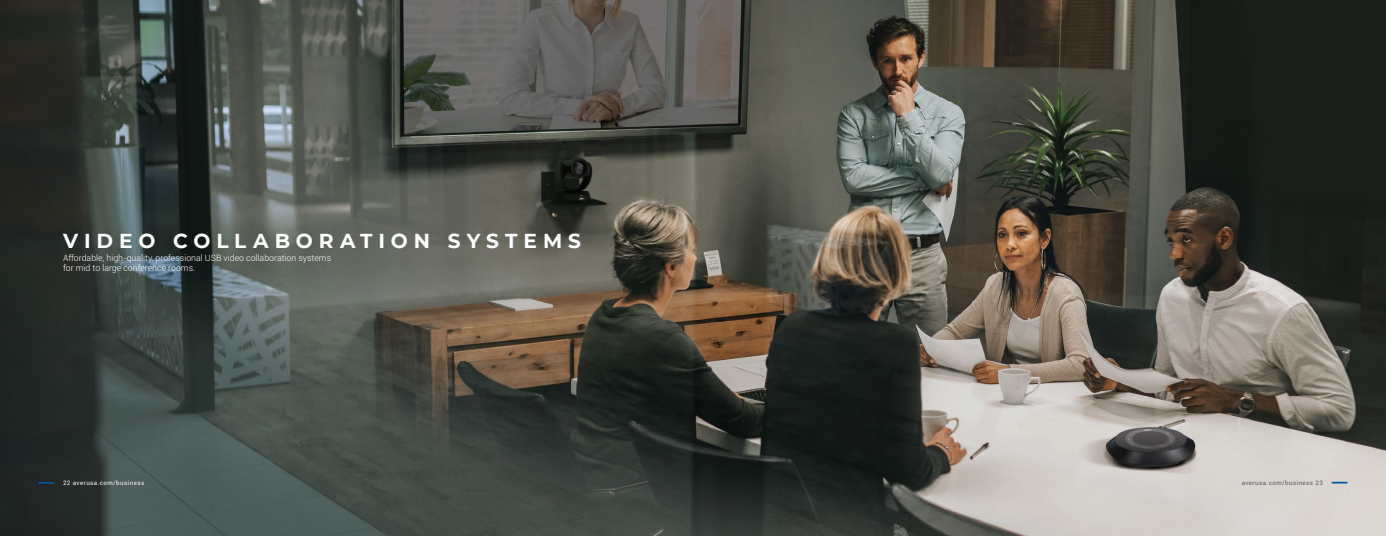
<style>
.page{position:relative;width:1386px;height:536px;background:#fff}
.page>*{position:absolute;margin:0;border:0;box-sizing:border-box;transform-origin:0 0}
.t1{font:700 20.12px "Montserrat";letter-spacing:.295em;color:#fff}
.t2{font:300 8.75px/10.5px "Roboto";color:#fff}
.t3{font:6.12px "Roboto";letter-spacing:.075em;color:#fff}
.t4{font:6.12px "Roboto";letter-spacing:.075em;color:#58595b}
</style>
<div class="page">
<img style="left:0;top:0;width:1386px;height:536px">
<svg style="left:39px;top:482px;width:15px;height:1px"></svg>
<svg style="left:1332px;top:481px;width:16px;height:2px"></svg>
<h1 class="t1" style="left:63px;top:229px;width:520px">VIDEO COLLABORATION SYSTEMS</h1>
<p class="t2" style="left:63px;top:253px;width:270px">Affordable, high-quality, professional USB video collaboration systems for mid to large conference rooms.</p>
<p class="t3" style="left:63px;top:480px;width:83px">22 averusa.com/business</p>
<p class="t4" style="left:1242px;top:480px;width:83px">averusa.com/business 23</p>
</div>
